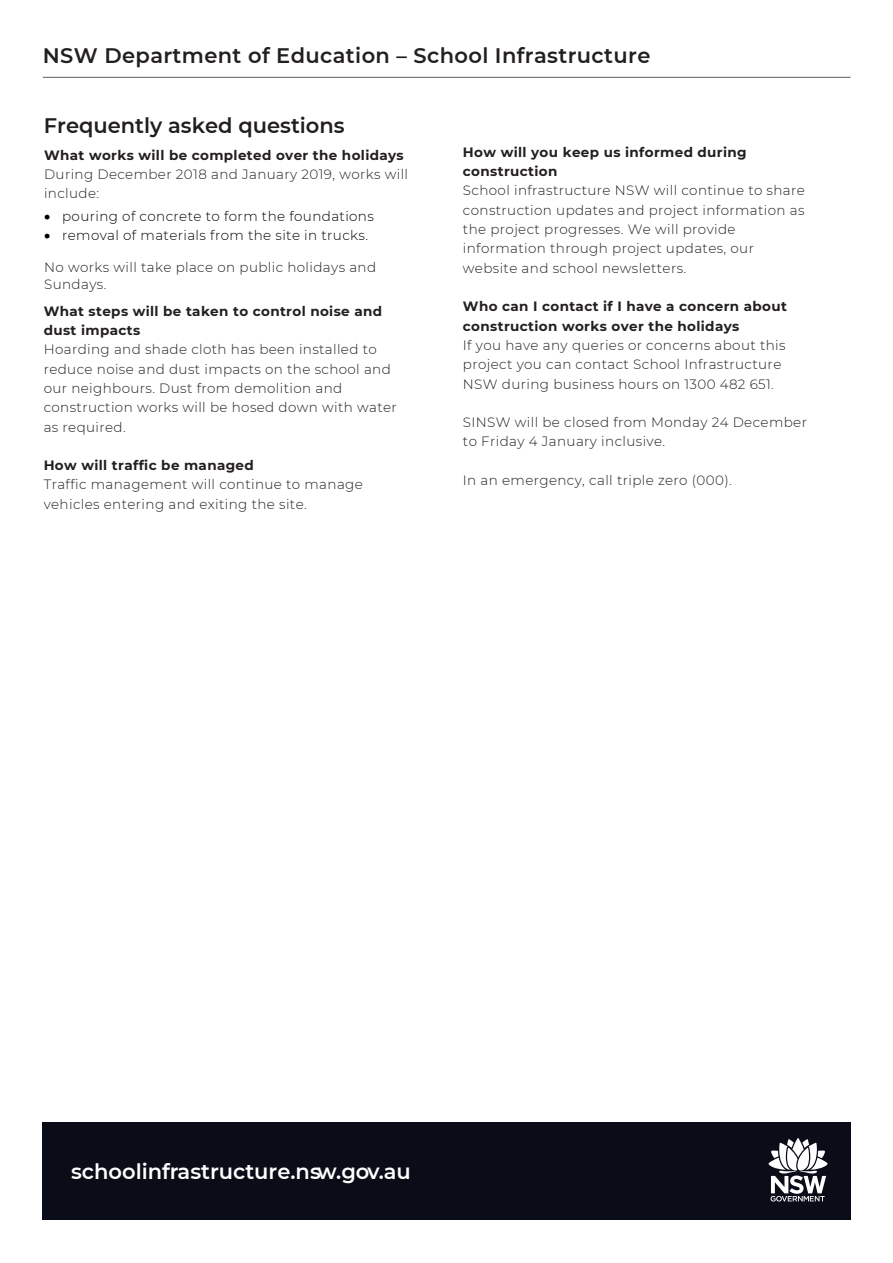
<style>
.page{position:relative;width:893px;height:1263px;background:#fff}
.page>*{position:absolute;margin:0;border:0;box-sizing:border-box;transform-origin:0 0}
.t1{font:600 21px "Montserrat";letter-spacing:.02em;color:#231f20}
.t2{font:600 21px "Montserrat";color:#fff}
.t3{font:600 21px "Montserrat";color:#221e1f}
.t4{font:300 13.5px/19.4px "Montserrat";letter-spacing:.03em;color:#231f20}
.t5{font:700 13.5px/19.4px "Montserrat";letter-spacing:.03em;color:#231f20}
.t6{font:300 13.5px "Montserrat";letter-spacing:.03em;color:#000}
</style>
<div class="page">
<hr style="left:43px;top:77px;width:807px;height:1px;background:#58595b">
<div style="left:42px;top:1122px;width:808px;height:97px;background:#0a0c18"></div>
<svg style="left:768px;top:1138px;width:59px;height:64px"></svg>
<h1 class="t1" style="left:43px;top:41px;width:609px">NSW Department of Education – School Infrastructure</h1>
<h1 class="t3" style="left:44px;top:111px;width:302px">Frequently asked questions</h1>
<p class="t5" style="left:44px;top:145px;width:370px">What works will be completed over the holidays?</p>
<p class="t4" style="left:44px;top:164px;width:366px">During December 2018 and January 2019, works will include:</p>
<p class="t6" style="left:44px;top:207px;width:331px">• pouring of concrete to form the foundations</p>
<p class="t6" style="left:44px;top:226px;width:325px">• removal of materials from the site in trucks.</p>
<p class="t4" style="left:44px;top:259px;width:333px;line-height:16.2px">No works will take place on public holidays and<br>Sundays.</p>
<p class="t5" style="left:44px;top:301px;width:340px">What steps will be taken to control noise and dust impacts?</p>
<p class="t4" style="left:44px;top:339px;width:355px">Hoarding and shade cloth has been installed to reduce noise and dust impacts on the school and our neighbours. Dust from demolition and construction works will be hosed down with water as required.</p>
<p class="t5" style="left:44px;top:455px;width:220px">How will traffic be managed?</p>
<p class="t4" style="left:44px;top:475px;width:321px">Traffic management will continue to manage vehicles entering and exiting the site.</p>
<p class="t5" style="left:463px;top:142px;width:285px">How will you keep us informed during construction?</p>
<p class="t4" style="left:463px;top:181px;width:343px">School infrastructure NSW will continue to share construction updates and project information as the project progresses. We will provide information through project updates, our website and school newsletters.</p>
<p class="t5" style="left:463px;top:296px;width:325px">Who can I contact if I have a concern about construction works over the holidays?</p>
<p class="t4" style="left:463px;top:335px;width:324px">If you have any queries or concerns about this project you can contact School Infrastructure<br>NSW during business hours on 1300 482 651.</p>
<p class="t4" style="left:463px;top:412px;width:346px">SINSW will be closed from Monday 24 December to Friday 4 January inclusive.</p>
<p class="t4" style="left:463px;top:470px;width:270px">In an emergency, call triple zero (000).</p>
<h1 class="t2" style="left:71px;top:1157px;width:341px">schoolinfrastructure.nsw.gov.au</h1>
</div>
